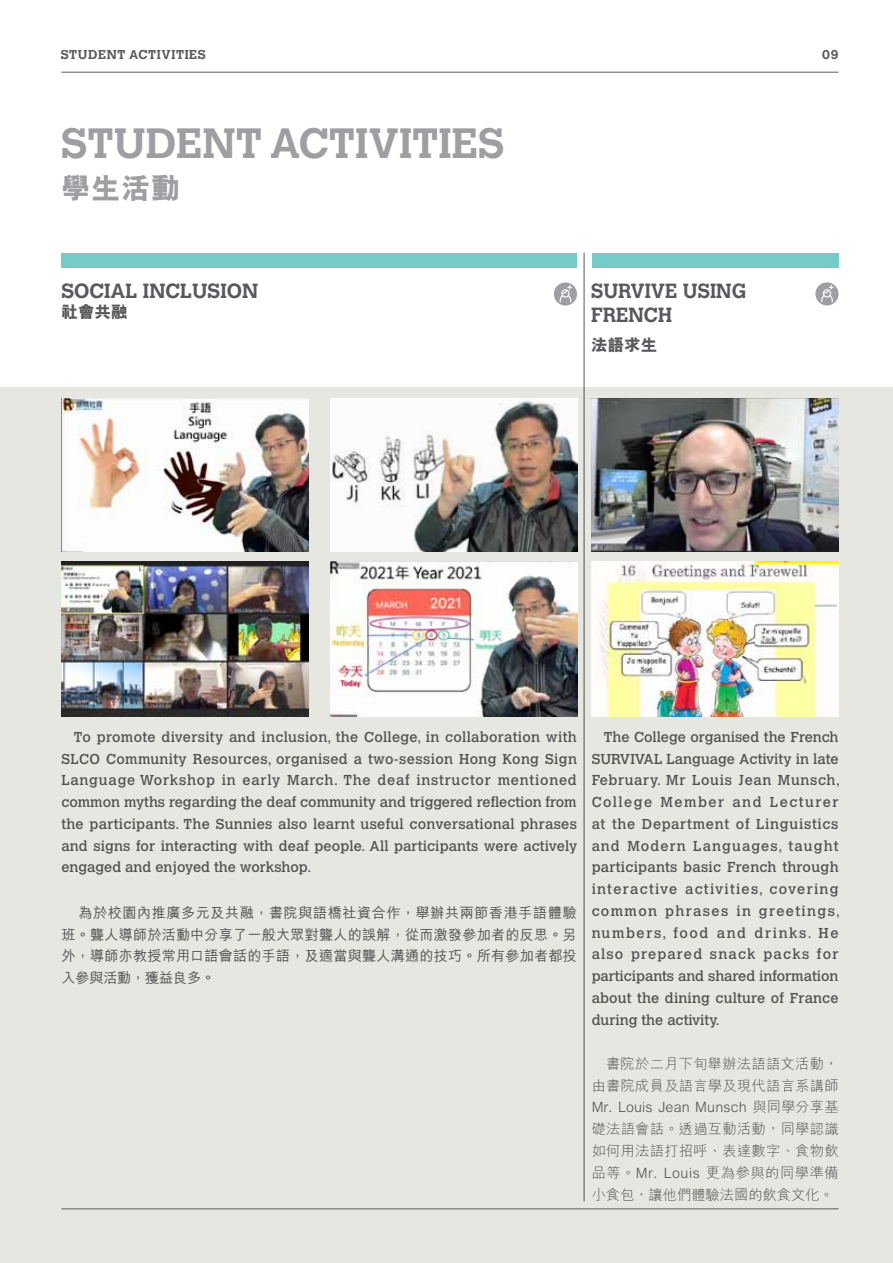
<style>
.page{position:relative;width:893px;height:1263px;background:#fff}
.page>*{position:absolute;margin:0;border:0;box-sizing:border-box;transform-origin:0 0}
.t1{font:700 42px "Calvert";color:#9d9fa2}
.t2{font:800 29.25px "M Hei HK";color:#9d9fa2}
.t3{font:700 20.4px/24.8px "Calvert";color:#58595b;scale:.96 1}
.t4{font:700 20.4px "Calvert";color:#58595b}
.t5{font:800 16.65px "M Hei HK";color:#58595b}
.t6{font:14.25px/21.8px "Calvert";color:#58595b;text-align:justify}
.t7{font:300 14.25px/21.9px "M Hei HK";letter-spacing:.02em;color:#58595b;text-align:justify}
.t8{font:500 14.25px/21.8px "M Hei HK";letter-spacing:.015em;color:#58595b;text-align:justify}
.t9{font:700 12.75px "Calvert";letter-spacing:.05em;color:#58595b}
</style>
<div class="page">
<div style="left:0;top:387px;width:893px;height:876px;background:#e7e7e2"></div>
<hr style="left:61px;top:1208px;width:777px;height:1px;background:#58595b">
<hr style="left:61px;top:72px;width:777px;height:1px;background:#58595b">
<div style="left:61px;top:253px;width:516px;height:14px;background:#74cbc8"></div>
<img style="left:61px;top:398px;width:247px;height:153px">
<img style="left:61px;top:561px;width:247px;height:155px">
<img style="left:330px;top:398px;width:247px;height:153px">
<img style="left:330px;top:561px;width:247px;height:155px">
<div style="left:554px;top:282px;width:23px;height:24px;background:#9d9fa2;border-radius:50%"></div>
<svg style="left:560px;top:285px;width:12px;height:17px"></svg>
<hr style="left:584px;top:253px;width:1px;height:948px;background:#58595b">
<img style="left:592px;top:398px;width:246px;height:153px">
<img style="left:592px;top:561px;width:246px;height:155px">
<div style="left:815px;top:282px;width:23px;height:23px;background:#9d9fa2;border-radius:50%"></div>
<svg style="left:821px;top:285px;width:12px;height:17px"></svg>
<div style="left:592px;top:253px;width:246px;height:14px;background:#74cbc8"></div>
<p class="t9" style="left:61px;top:46px;width:147px">STUDENT ACTIVITIES</p>
<p class="t9" style="left:822px;top:46px;width:18px">09</p>
<h1 class="t1" style="left:61px;top:116px;width:445px">STUDENT ACTIVITIES</h1>
<h2 class="t2" style="left:61px;top:173px;width:121px">學生活動</h2>
<h3 class="t4" style="left:61px;top:277px;width:198px">SOCIAL INCLUSION</h3>
<p class="t5" style="left:61px;top:303px;width:68px">社會共融</p>
<h3 class="t3" style="left:591px;top:278px;width:163px">SURVIVE USING<br>FRENCH</h3>
<p class="t5" style="left:591px;top:336px;width:68px">法語求生</p>
<p class="t6" style="left:61px;top:726px;width:517px;text-indent:12px">To promote diversity and inclusion, the College, in collaboration with SLCO Community Resources, organised a two-session Hong Kong Sign Language Workshop in early March. The deaf instructor mentioned common myths regarding the deaf community and triggered reflection from the participants. The Sunnies also learnt useful conversational phrases and signs for interacting with deaf people. All participants were actively engaged and enjoyed the workshop.</p>
<p class="t8" style="left:61px;top:901px;width:517px;text-indent:17px">為於校園內推廣多元及共融，書院與語橋社資合作，舉辦共兩節香港手語體驗班。聾人導師於活動中分享了一般大眾對聾人的誤解，從而激發參加者的反思。另外，導師亦教授常用口語會話的手語，及適當與聾人溝通的技巧。所有參加者都投入參與活動，獲益良多。</p>
<p class="t6" style="left:592px;top:726px;width:250px;text-indent:12px">The College organised the French SURVIVAL Language Activity in late February. Mr Louis Jean Munsch, College Member and Lecturer at the Department of Linguistics and Modern Languages, taught participants basic French through interactive activities, covering common phrases in greetings, numbers, food and drinks. He also prepared snack packs for participants and shared information about the dining culture of France during the activity.</p>
<p class="t7" style="left:592px;top:1052px;width:249px;text-indent:14px">書院於二月下旬舉辦法語語文活動，由書院成員及語言學及現代語言系講師Mr. Louis Jean Munsch 與同學分享基礎法語會話。透過互動活動，同學認識如何用法語打招呼、表達數字、食物飲品等。Mr. Louis 更為參與的同學準備小食包，讓他們體驗法國的飲食文化。</p>
</div>
